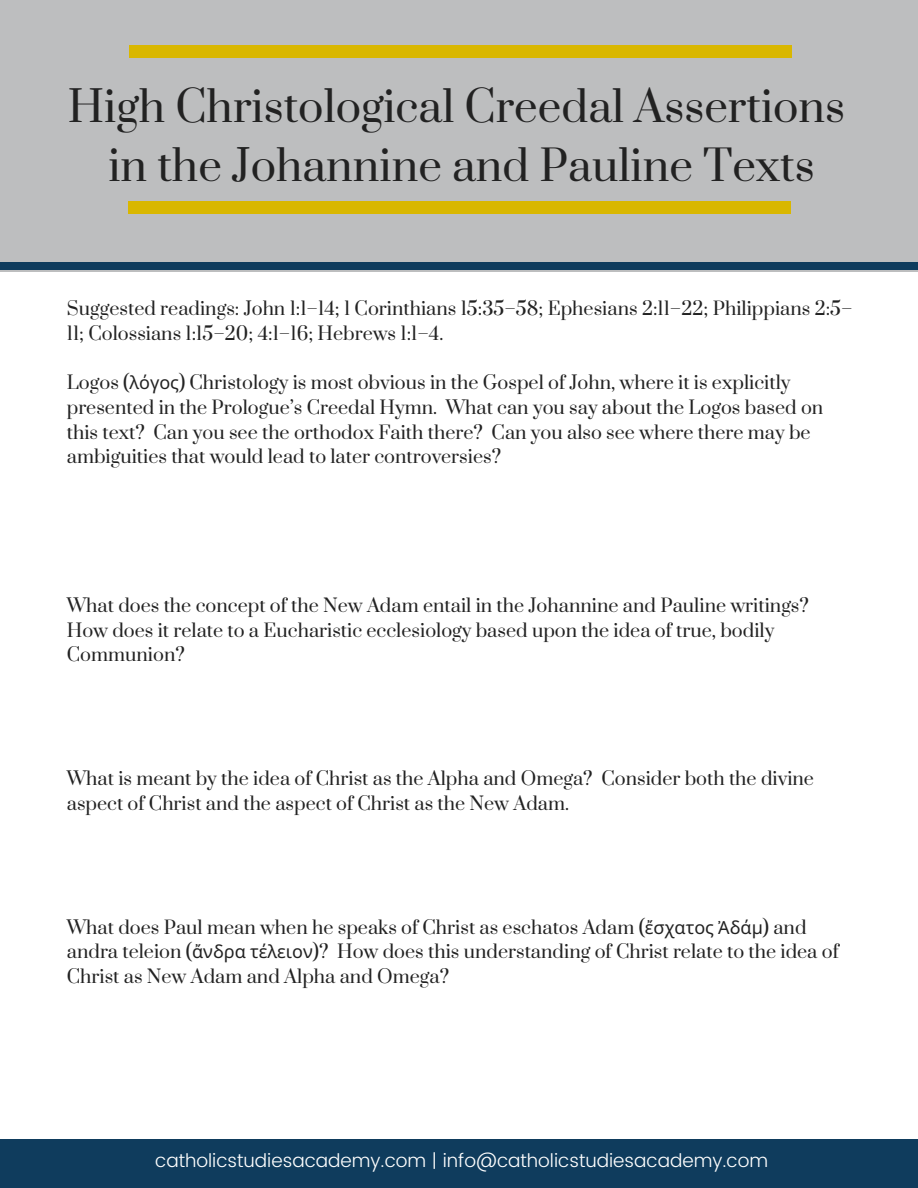
<style>
.page{position:relative;width:918px;height:1188px;background:#fff}
.page>*{position:absolute;margin:0;border:0;box-sizing:border-box;transform-origin:0 0}
.t1{font:42px/58.5px "Prata";color:#222;text-align:center}
.t2{font:300 18.75px "Poppins";color:#fff}
.t3{font:18px/24.8px "Prata";color:#222}
.s1{font-family:"Noto Sans"}
</style>
<div class="page">
<div style="left:0;top:0;width:918px;height:271px;background:#bdbebf"></div>
<div style="left:128px;top:201px;width:75px;height:13px;background:#d9b700"></div>
<div style="left:716px;top:201px;width:74px;height:13px;background:#d9b700"></div>
<div style="left:203px;top:201px;width:513px;height:13px;background:#d9b700"></div>
<div style="left:129px;top:45px;width:75px;height:13px;background:#d9b700"></div>
<div style="left:717px;top:45px;width:74px;height:13px;background:#d9b700"></div>
<div style="left:204px;top:45px;width:513px;height:13px;background:#d9b700"></div>
<div style="left:0;top:1139px;width:918px;height:49px;background:#0f3c5d"></div>
<div style="left:0;top:262px;width:918px;height:7px;background:#0f3c5d"></div>
<h1 class="t1" style="left:68px;top:80px;width:779px">High Christological Creedal Assertions in the Johannine and Pauline Texts</h1>
<p class="t3" style="left:67px;top:297px;width:787px">Suggested readings: John 1:1–14; 1 Corinthians 15:35–58; Ephesians 2:11–22; Philippians 2:5–<br>11; Colossians 1:15–20; 4:1–16; Hebrews 1:1–4.</p>
<p class="t3" style="left:67px;top:371px;width:758px">Logos (<span class="s1">λόγος</span>) Christology is most obvious in the Gospel of John, where it is explicitly presented in the Prologue’s Creedal Hymn. What can you say about the Logos based on this text? Can you see the orthodox Faith there? Can you also see where there may be ambiguities that would lead to later controversies?</p>
<p class="t3" style="left:67px;top:594px;width:744px">What does the concept of the New Adam entail in the Johannine and Pauline writings?<br>How does it relate to a Eucharistic ecclesiology based upon the idea of true, bodily<br>Communion?</p>
<p class="t3" style="left:67px;top:767px;width:749px">What is meant by the idea of Christ as the Alpha and Omega? Consider both the divine aspect of Christ and the aspect of Christ as the New Adam.</p>
<p class="t3" style="left:67px;top:915px;width:774px">What does Paul mean when he speaks of Christ as eschatos Adam (<span class="s1">ἔσχατος Ἀδάμ</span>) and andra teleion (<span class="s1">ἄνδρα τέλειον</span>)? How does this understanding of Christ relate to the idea of<br>Christ as New Adam and Alpha and Omega?</p>
<p class="t2" style="left:155px;top:1150px;width:614px">catholicstudiesacademy.com | info@catholicstudiesacademy.com</p>
</div>
